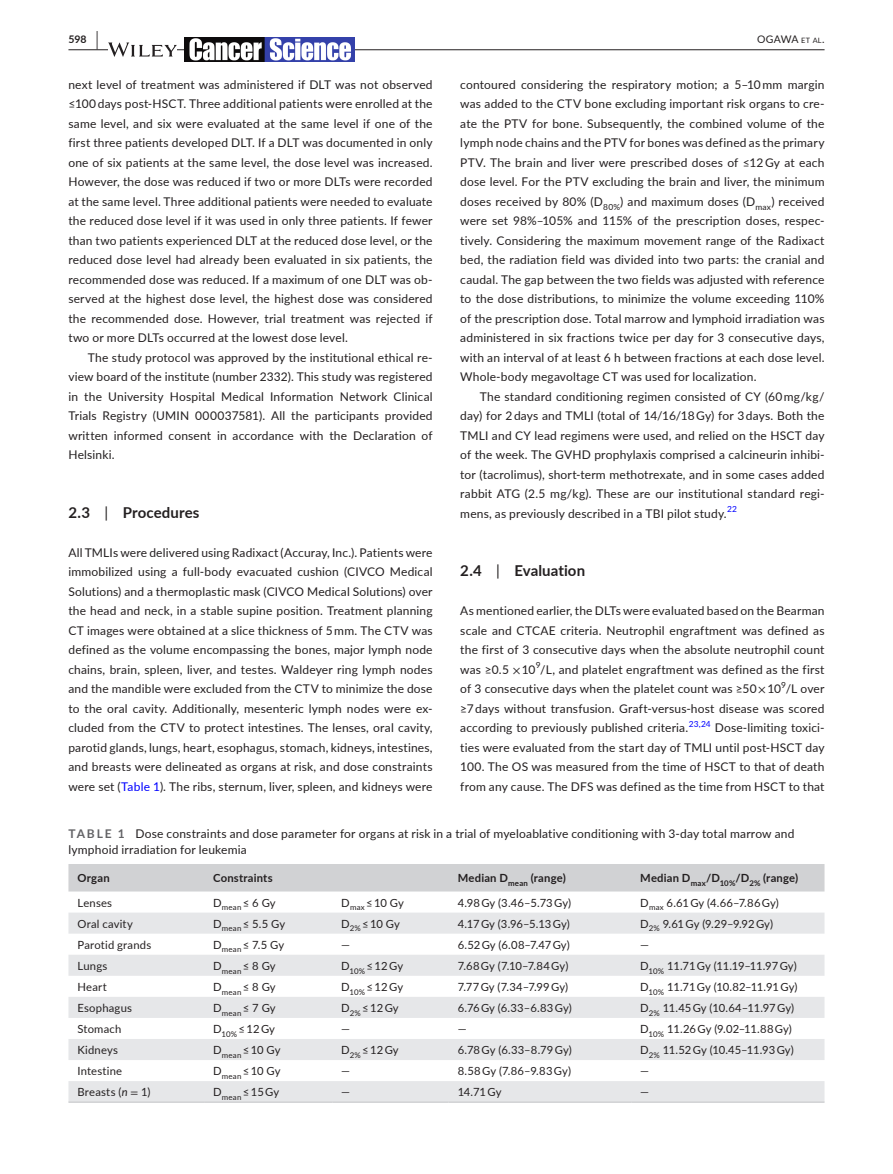
<style>
.page{position:relative;width:893px;height:1174px;background:#fff}
.page>*{position:absolute;margin:0;border:0;box-sizing:border-box;transform-origin:0 0}
.t1{font:700 15px "Lato";letter-spacing:.005em;color:#231f20}
.t2{font:12px/19.5px "Lato";letter-spacing:.015em;color:#231f20;text-align:justify}
.t3{font:11.25px "Lato";letter-spacing:.005em;color:#231f20}
.t4{font:700 11.25px "Lato";letter-spacing:.02em;color:#231f20}
.t5{font:11.25px "Lato";letter-spacing:-.02em;color:#231f20}
.t6{font:10.5px "Lato";letter-spacing:.005em;color:#231f20}
.t7{font:700 10.5px "Lato";color:#231f20}
.t8{font:8.4px "Lato";color:#00f}
.t9{font:8.4px "Lato";color:#231f20}
.s1{font-size:19.5px}
.s2{font-size:7.35px}
.s3{font-weight:400}
.s4{color:#00f}
.s5{font-family:"STIX"}
.s6{font-weight:700;color:#636366}
.s7{font-style:italic}
</style>
<div class="page">
<hr style="left:68px;top:49px;width:756px;height:1px;background:#231f20">
<svg style="left:108px;top:42px;width:69px;height:15px"></svg>
<img style="left:185px;top:38px;width:170px;height:24px">
<div style="left:68px;top:864px;width:756px;height:27px;background:#d1d2d4"></div>
<svg style="left:68px;top:912px;width:756px;height:189px;fill:#e6e7e9"></svg>
<hr style="left:68px;top:1101px;width:136px;height:1px;background:#d1d2d4">
<hr style="left:204px;top:1101px;width:128px;height:1px;background:#d1d2d4">
<hr style="left:332px;top:1101px;width:117px;height:1px;background:#d1d2d4">
<hr style="left:449px;top:1101px;width:182px;height:1px;background:#d1d2d4">
<hr style="left:631px;top:1101px;width:193px;height:1px;background:#d1d2d4">
<p class="t7" style="left:68px;top:31px;width:31px">598 <span class="s1">|</span></p>
<p class="t6" style="left:757px;top:31px;width:69px">OGAWA <span class="s2">et al</span>.</p>
<p class="t2" style="left:68px;top:74px;width:366px">next level of treatment was administered if DLT was not observed ≤100 days post-HSCT. Three additional patients were enrolled at the same level, and six were evaluated at the same level if one of the first three patients developed DLT. If a DLT was documented in only one of six patients at the same level, the dose level was increased.<br>However, the dose was reduced if two or more DLTs were recorded at the same level. Three additional patients were needed to evaluate the reduced dose level if it was used in only three patients. If fewer than two patients experienced DLT at the reduced dose level, or the reduced dose level had already been evaluated in six patients, the recommended dose was reduced. If a maximum of one DLT was ob&shy;served at the highest dose level, the highest dose was considered the recommended dose. However, trial treatment was rejected if two or more DLTs occurred at the lowest dose level.</p>
<p class="t2" style="left:68px;top:347px;width:366px;text-indent:20px">The study protocol was approved by the institutional ethical re&shy;view board of the institute (number 2332). This study was registered in the University Hospital Medical Information Network Clinical Trials Registry (UMIN 000037581). All the participants provided written informed consent in accordance with the Declaration of Helsinki.</p>
<p class="t2" style="left:460px;top:74px;width:366px">contoured considering the respiratory motion; a 5–10 mm margin was added to the CTV bone excluding important risk organs to cre&shy;ate the PTV for bone. Subsequently, the combined volume of the lymph node chains and the PTV for bones was defined as the primary PTV. The brain and liver were prescribed doses of ≤12 Gy at each dose level. For the PTV excluding the brain and liver, the minimum doses received by 80% (D<sub>80%</sub>) and maximum doses (D<sub>max</sub>) received were set 98%–105% and 115% of the prescription doses, respec&shy;tively. Considering the maximum movement range of the Radixact bed, the radiation field was divided into two parts: the cranial and caudal. The gap between the two fields was adjusted with reference to the dose distributions, to minimize the volume exceeding 110% of the prescription dose. Total marrow and lymphoid irradiation was administered in six fractions twice per day for 3 consecutive days, with an interval of at least 6 h between fractions at each dose level.<br>Whole-body megavoltage CT was used for localization.</p>
<p class="t2" style="left:460px;top:386px;width:366px;text-indent:20px">The standard conditioning regimen consisted of CY (60 mg/kg/ day) for 2 days and TMLI (total of 14/16/18 Gy) for 3 days. Both the TMLI and CY lead regimens were used, and relied on the HSCT day of the week. The GVHD prophylaxis comprised a calcineurin inhibi&shy;tor (tacrolimus), short-term methotrexate, and in some cases added rabbit ATG (2.5 mg/kg). These are our institutional standard regi&shy;mens, as previously described in a TBI pilot study.<sup>22</sup></p>
<p class="t1" style="left:68px;top:501px;width:132px">2.3 <span class="s3">|</span> Procedures</p>
<p class="t2" style="left:68px;top:542px;width:366px">All TMLIs were delivered using Radixact (Accuray, Inc.). Patients were immobilized using a full-body evacuated cushion (CIVCO Medical Solutions) and a thermoplastic mask (CIVCO Medical Solutions) over the head and neck, in a stable supine position. Treatment planning CT images were obtained at a slice thickness of 5 mm. The CTV was defined as the volume encompassing the bones, major lymph node chains, brain, spleen, liver, and testes. Waldeyer ring lymph nodes and the mandible were excluded from the CTV to minimize the dose to the oral cavity. Additionally, mesenteric lymph nodes were ex&shy;cluded from the CTV to protect intestines. The lenses, oral cavity, parotid glands, lungs, heart, esophagus, stomach, kidneys, intestines, and breasts were delineated as organs at risk, and dose constraints were set (<span class="s4">Table 1</span>). The ribs, sternum, liver, spleen, and kidneys were</p>
<p class="t1" style="left:460px;top:560px;width:126px">2.4 <span class="s3">|</span> Evaluation</p>
<p class="t2" style="left:460px;top:600px;width:366px">As mentioned earlier, the DLTs were evaluated based on the Bearman scale and CTCAE criteria. Neutrophil engraftment was defined as the first of 3 consecutive days when the absolute neutrophil count was ≥0.5 <span class="s5">×</span> 10 /L, and platelet engraftment was defined as the first</p>
<p class="t9" style="left:536px;top:659px;width:6px">9</p>
<p class="t2" style="left:460px;top:678px;width:366px">of 3 consecutive days when the platelet count was ≥50 <span class="s5">×</span> 10 /L over</p>
<p class="t9" style="left:781px;top:679px;width:6px">9</p>
<p class="t2" style="left:460px;top:698px;width:366px">≥7 days without transfusion. Graft-versus-host disease was scored according to previously published criteria.</p>
<p class="t8" style="left:689px;top:718px;width:24px">23,24</p>
<p class="t2" style="left:460px;top:717px;width:366px;text-indent:254px">Dose-limiting toxici&shy;ties were evaluated from the start day of TMLI until post-HSCT day 100. The OS was measured from the time of HSCT to that of death from any cause. The DFS was defined as the time from HSCT to that</p>
<p class="t2" style="left:68px;top:824px;width:728px;line-height:16.5px"><span class="s6">TABLE 1</span> Dose constraints and dose parameter for organs at risk in a trial of myeloablative conditioning with 3-day total marrow and lymphoid irradiation for leukemia</p>
<p class="t4" style="left:77px;top:870px;width:34px">Organ</p>
<p class="t4" style="left:213px;top:870px;width:61px">Constraints</p>
<p class="t4" style="left:458px;top:870px;width:110px">Median D<sub>mean</sub> (range)</p>
<p class="t4" style="left:640px;top:870px;width:160px">Median D<sub>max</sub>/D<sub>10%</sub>/D<sub>2%</sub> (range)</p>
<p class="t3" style="left:77px;top:894px;width:36px">Lenses</p>
<p class="t3" style="left:213px;top:894px;width:64px">D<sub>mean</sub> ≤ 6 Gy</p>
<p class="t3" style="left:341px;top:894px;width:64px">D<sub>max</sub> ≤ 10 Gy</p>
<p class="t3" style="left:458px;top:894px;width:115px">4.98 Gy (3.46–5.73 Gy)</p>
<p class="t3" style="left:640px;top:894px;width:140px">D<sub>max</sub> 6.61 Gy (4.66–7.86 Gy)</p>
<p class="t3" style="left:77px;top:915px;width:57px">Oral cavity</p>
<p class="t3" style="left:213px;top:915px;width:74px">D<sub>mean</sub> ≤ 5.5 Gy</p>
<p class="t3" style="left:341px;top:915px;width:60px">D<sub>2%</sub> ≤ 10 Gy</p>
<p class="t3" style="left:458px;top:915px;width:114px">4.17 Gy (3.96–5.13 Gy)</p>
<p class="t3" style="left:640px;top:915px;width:134px">D<sub>2%</sub> 9.61 Gy (9.29–9.92 Gy)</p>
<p class="t3" style="left:77px;top:936px;width:75px">Parotid grands</p>
<p class="t3" style="left:213px;top:936px;width:73px">D<sub>mean</sub> ≤ 7.5 Gy</p>
<p class="t3" style="left:341px;top:936px;width:10px">—</p>
<p class="t3" style="left:458px;top:936px;width:114px">6.52 Gy (6.08–7.47 Gy)</p>
<p class="t3" style="left:640px;top:936px;width:10px">—</p>
<p class="t3" style="left:77px;top:957px;width:31px">Lungs</p>
<p class="t3" style="left:213px;top:957px;width:64px">D<sub>mean</sub> ≤ 8 Gy</p>
<p class="t3" style="left:341px;top:957px;width:63px">D<sub>10%</sub> ≤ 12 Gy</p>
<p class="t3" style="left:458px;top:957px;width:112px">7.68 Gy (7.10–7.84 Gy)</p>
<p class="t5" style="left:640px;top:957px;width:158px">D<sub>10%</sub> 11.71 Gy (11.19–11.97 Gy)</p>
<p class="t3" style="left:77px;top:978px;width:31px">Heart</p>
<p class="t3" style="left:213px;top:978px;width:64px">D<sub>mean</sub> ≤ 8 Gy</p>
<p class="t3" style="left:341px;top:978px;width:63px">D<sub>10%</sub> ≤ 12 Gy</p>
<p class="t3" style="left:458px;top:978px;width:112px">7.77 Gy (7.34–7.99 Gy)</p>
<p class="t3" style="left:640px;top:978px;width:159px">D<sub>10%</sub> 11.71 Gy (10.82–11.91 Gy)</p>
<p class="t3" style="left:77px;top:999px;width:56px">Esophagus</p>
<p class="t3" style="left:213px;top:999px;width:64px">D<sub>mean</sub> ≤ 7 Gy</p>
<p class="t3" style="left:341px;top:999px;width:59px">D<sub>2%</sub> ≤ 12 Gy</p>
<p class="t3" style="left:458px;top:999px;width:116px">6.76 Gy (6.33–6.83 Gy)</p>
<p class="t3" style="left:640px;top:999px;width:156px">D<sub>2%</sub> 11.45 Gy (10.64–11.97 Gy)</p>
<p class="t3" style="left:77px;top:1020px;width:45px">Stomach</p>
<p class="t3" style="left:213px;top:1020px;width:63px">D<sub>10%</sub> ≤ 12 Gy</p>
<p class="t3" style="left:341px;top:1020px;width:10px">—</p>
<p class="t3" style="left:458px;top:1020px;width:10px">—</p>
<p class="t3" style="left:640px;top:1020px;width:153px">D<sub>10%</sub> 11.26 Gy (9.02–11.88 Gy)</p>
<p class="t3" style="left:77px;top:1042px;width:42px">Kidneys</p>
<p class="t3" style="left:213px;top:1041px;width:69px">D<sub>mean</sub> ≤ 10 Gy</p>
<p class="t3" style="left:341px;top:1041px;width:59px">D<sub>2%</sub> ≤ 12 Gy</p>
<p class="t3" style="left:458px;top:1041px;width:116px">6.78 Gy (6.33–8.79 Gy)</p>
<p class="t3" style="left:640px;top:1041px;width:155px">D<sub>2%</sub> 11.52 Gy (10.45–11.93 Gy)</p>
<p class="t3" style="left:77px;top:1063px;width:46px">Intestine</p>
<p class="t3" style="left:213px;top:1063px;width:69px">D<sub>mean</sub> ≤ 10 Gy</p>
<p class="t3" style="left:341px;top:1063px;width:10px">—</p>
<p class="t3" style="left:458px;top:1063px;width:115px">8.58 Gy (7.86–9.83 Gy)</p>
<p class="t3" style="left:640px;top:1063px;width:10px">—</p>
<p class="t3" style="left:77px;top:1084px;width:75px">Breasts (<span class="s7">n</span> <span class="s5">=</span> 1)</p>
<p class="t3" style="left:213px;top:1084px;width:68px">D<sub>mean</sub> ≤ 15 Gy</p>
<p class="t3" style="left:341px;top:1084px;width:10px">—</p>
<p class="t3" style="left:458px;top:1084px;width:45px">14.71 Gy</p>
<p class="t3" style="left:640px;top:1084px;width:10px">—</p>
</div>
